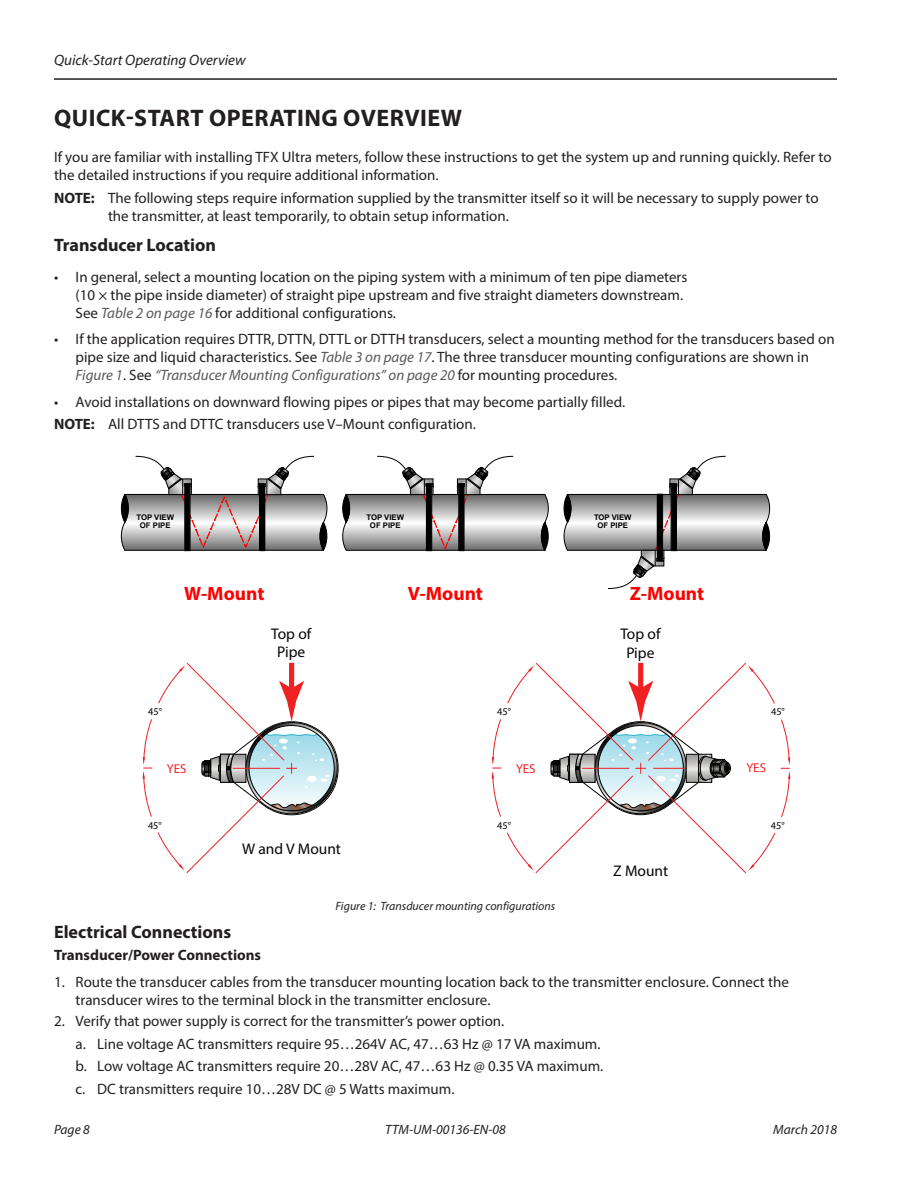
<style>
.page{position:relative;width:918px;height:1188px;background:#fff}
.page>*{position:absolute;margin:0;border:0;box-sizing:border-box;transform-origin:0 0}
.Heading_1{font:700 24px "Myriad Pro";letter-spacing:.02em;color:#231f20}
.t1{font:700 19.35px "Myriad Pro";color:#f00}
.Heading_2{font:700 18px "Myriad Pro";color:#231f20}
.t2{font:15.45px/18.6px "Myriad Pro";color:#050504;text-align:center}
.Body{font:15px/18px "Myriad Pro";color:#231f20}
.List__1{font:15px/18px "Myriad Pro";color:#231f20}
.List__2{font:15px "Myriad Pro";color:#231f20}
.t3{font:italic 15px "Myriad Pro";color:#231f20}
.Heading_3{font:700 15px "Myriad Pro";color:#231f20}
.t4{font:italic 13.5px "Myriad Pro";color:#231f20}
.t5{font:12.9px "Myriad Pro";letter-spacing:-.005em;color:#ee2123}
.t6{font:italic 12px "Myriad Pro";color:#231f20}
.t7{font:10.35px "Myriad Pro";color:#040503}
.t8{font:700 7.8px/7.8px "Arial";color:#000;text-align:center}
.s1{font-weight:700}
.s2{font-style:italic;color:#57585a}
</style>
<div class="page">
<svg style="left:563px;top:455px;width:208px;height:134px"></svg>
<svg style="left:342px;top:455px;width:207px;height:97px"></svg>
<svg style="left:120px;top:455px;width:208px;height:96px"></svg>
<svg style="left:143px;top:662px;width:196px;height:211px"></svg>
<svg style="left:492px;top:662px;width:298px;height:212px"></svg>
<div style="left:725px;top:764px;width:5px;height:8px;background:#050504;border-radius:50%"></div>
<div style="left:725px;top:764px;width:5px;height:8px;border:1px solid #050504;border-radius:50%"></div>
<hr style="left:54px;top:78px;width:783px;height:2px;background:#231f20">
<p class="t3" style="left:54px;top:51px;width:193px">Quick-Start Operating Overview</p>
<p class="Heading_1" style="left:54px;top:102px;width:410px">QUICK-START OPERATING OVERVIEW</p>
<p class="Body" style="left:54px;top:148px;width:779px">If you are familiar with installing TFX Ultra meters, follow these instructions to get the system up and running quickly. Refer to the detailed instructions if you require additional information.</p>
<p class="Body" style="left:108px;top:188px;width:712px;text-indent:-54px"><span class="s1">NNOTE:</span> The following steps require information supplied by the transmitter itself so it will be necessary to supply power to the transmitter, at least temporarily, to obtain setup information.</p>
<p class="Heading_2" style="left:54px;top:233px;width:164px">Transducer Location</p>
<p class="Body" style="left:76px;top:268px;width:613px;text-indent:-22px">• In general, select a mounting location on the piping system with a minimum of ten pipe diameters (10 × the pipe inside diameter) of straight pipe upstream and five straight diameters downstream.<br>See <span class="s2">Table 2 on page 16</span> for additional configurations.</p>
<p class="Body" style="left:76px;top:330px;width:761px;text-indent:-22px">• If the application requires DTTR, DTTN, DTTL or DTTH transducers, select a mounting method for the transducers based on pipe size and liquid characteristics. See <span class="s2">Table 3 on page 17</span>. The three transducer mounting configurations are shown in<br><span class="s2">Figure 1</span>. See <span class="s2">“Transducer Mounting Configurations” on page 20</span> for mounting procedures.</p>
<p class="Body" style="left:54px;top:393px;width:571px">• Avoid installations on downward flowing pipes or pipes that may become partially filled.</p>
<p class="Body" style="left:54px;top:415px;width:422px"><span class="s1">NNOTE:</span> All DTTS and DTTC transducers use V–Mount configuration.</p>
<p class="t8" style="left:136px;top:514px;width:39px">TOP VIEW<br>OF PIPE</p>
<p class="t8" style="left:366px;top:514px;width:39px">TOP VIEW<br>OF PIPE</p>
<p class="t8" style="left:594px;top:514px;width:39px">TOP VIEW<br>OF PIPE</p>
<p class="t7" style="left:148px;top:705px;width:15px">45°</p>
<p class="t1" style="left:184px;top:581px;width:82px">W-Mount</p>
<p class="t1" style="left:408px;top:581px;width:77px">V-Mount</p>
<p class="t1" style="left:630px;top:581px;width:76px">Z-Mount</p>
<p class="t2" style="left:271px;top:624px;width:42px">Top of<br>Pipe</p>
<p class="t7" style="left:497px;top:705px;width:15px">45°</p>
<p class="t2" style="left:620px;top:624px;width:42px">Top of<br>Pipe</p>
<p class="t7" style="left:771px;top:705px;width:15px">45°</p>
<p class="t5" style="left:167px;top:760px;width:21px">YES</p>
<p class="t7" style="left:148px;top:819px;width:15px">45°</p>
<p class="t5" style="left:516px;top:760px;width:21px">YES</p>
<p class="t5" style="left:746px;top:760px;width:21px">YES</p>
<p class="t2" style="left:242px;top:839px;width:100px">W and V Mount</p>
<p class="t7" style="left:497px;top:819px;width:15px">45°</p>
<p class="t6" style="left:336px;top:898px;width:221px">Figure 1: Transducer mounting configurations</p>
<p class="t2" style="left:613px;top:861px;width:57px">Z Mount</p>
<p class="t7" style="left:771px;top:819px;width:15px">45°</p>
<p class="Heading_2" style="left:54px;top:920px;width:179px">Electrical Connections</p>
<p class="Heading_3" style="left:54px;top:945px;width:209px">Transducer/Power Connections</p>
<p class="List__1" style="left:76px;top:973px;width:715px;text-indent:-22px">1. Route the transducer cables from the transducer mounting location back to the transmitter enclosure. Connect the transducer wires to the terminal block in the transmitter enclosure.</p>
<p class="List__2" style="left:54px;top:1012px;width:451px">2. Verify that power supply is correct for the transmitter’s power option.</p>
<p class="Body" style="left:76px;top:1034px;width:525px">a. Line voltage AC transmitters require 95…264V AC, 47…63 Hz @ 17 VA maximum.</p>
<p class="Body" style="left:76px;top:1057px;width:528px">b. Low voltage AC transmitters require 20…28V AC, 47…63 Hz @ 0.35 VA maximum.</p>
<p class="Body" style="left:76px;top:1079px;width:379px">c. DC transmitters require 10…28V DC @ 5 Watts maximum.</p>
<p class="t4" style="left:54px;top:1121px;width:37px">Page 8</p>
<p class="t4" style="left:385px;top:1121px;width:122px">TTM-UM-00136-EN-08</p>
<p class="t4" style="left:773px;top:1121px;width:65px">March 2018</p>
</div>
